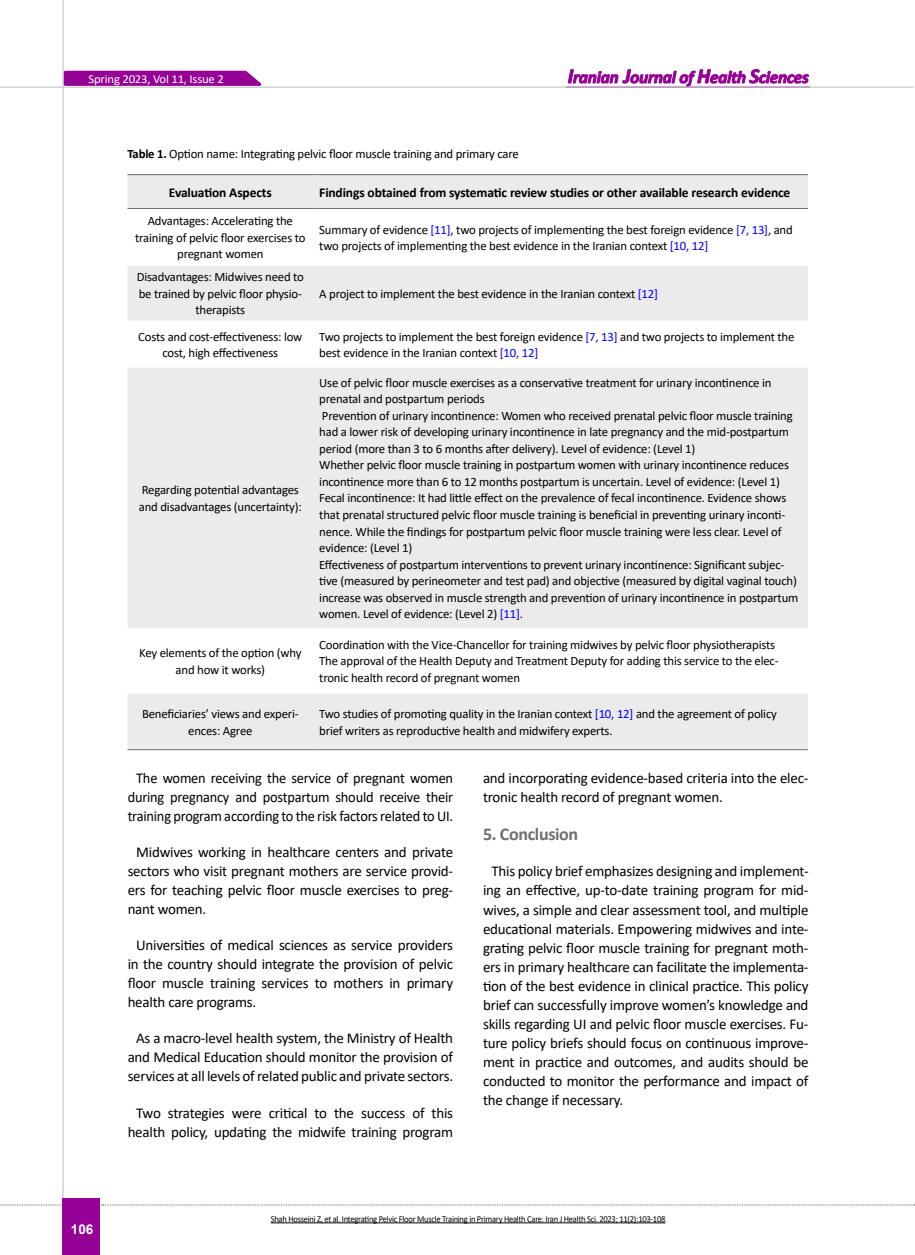
<style>
.page{position:relative;width:915px;height:1255px;background:#fff}
.page>*{position:absolute;margin:0;border:0;box-sizing:border-box;transform-origin:0 0}
.t1{font:700 18px "Calibri";letter-spacing:-.02em;color:#6d6e71}
.t2{font:15px/19px "Calibri";letter-spacing:-.015em;color:#000;text-align:justify}
.t3{font:15px/19px "Calibri";letter-spacing:-.015em;color:#000;text-align:center;scale:.96 1}
.t4{font:700 13.5px "Calibri";letter-spacing:-.01em;color:#000}
.t5{font:700 13.5px "Arial";color:#fff}
.t6{font:12.75px/16.5px "Calibri";letter-spacing:-.015em;color:#000}
.t7{font:12.15px "Calibri";letter-spacing:-.015em;color:#fff;scale:1.05 1}
.t8{font:9px "Calibri";letter-spacing:-.03em;color:#000;scale:.95 1}
.s1{font-weight:700}
.s2{color:#00f}
</style>
<div class="page">
<hr style="left:62px;top:0;width:2px;height:1254px;background:#c2c4c6">
<svg style="left:0;top:1204px;width:62px;height:1px"></svg>
<svg style="left:102px;top:1204px;width:812px;height:1px"></svg>
<svg style="left:62px;top:69px;width:206px;height:18px;background:#aa36aa"></svg>
<div style="left:62px;top:1198px;width:38px;height:56px;background:#950095"></div>
<svg style="left:568px;top:69px;width:240px;height:17px"></svg>
<hr style="left:0;top:87px;width:913px;height:1px;background:#c2c4c6">
<svg style="left:127px;top:175px;width:680px;height:574px;fill:#ebebec"></svg>
<hr style="left:313px;top:749px;width:494px;height:1px;background:#6d6e71">
<hr style="left:127px;top:749px;width:186px;height:1px;background:#6d6e71">
<hr style="left:313px;top:174px;width:494px;height:1px;background:#6d6e71">
<hr style="left:127px;top:174px;width:186px;height:1px;background:#6d6e71">
<hr style="left:313px;top:208px;width:494px;height:1px;background:#6d6e71">
<hr style="left:127px;top:208px;width:186px;height:1px;background:#6d6e71">
<hr style="left:270px;top:1222px;width:395px;height:1px;background:#000">
<p class="t7" style="left:88px;top:70px;width:130px">Spring 2023, Vol 11, Issue 2</p>
<p class="t6" style="left:127px;top:146px;width:393px"><span class="s1">Table 1.</span> Option name: Integrating pelvic floor muscle training and primary care</p>
<p class="t4" style="left:169px;top:182px;width:104px">Evaluation Aspects</p>
<p class="t4" style="left:319px;top:182px;width:472px">Findings obtained from systematic review studies or other available research evidence</p>
<p class="t6" style="left:319px;top:221px;width:475px">Summary of evidence <span class="s2">[11]</span>, two projects of implementing the best foreign evidence <span class="s2">[7, 13]</span>, and two projects of implementing the best evidence in the Iranian context <span class="s2">[10, 12]</span></p>
<p class="t6" style="left:135px;top:213px;width:172px;text-align:center">Advantages: Accelerating the training of pelvic floor exercises to pregnant women</p>
<p class="t6" style="left:137px;top:269px;width:169px;text-align:center">Disadvantages: Midwives need to be trained by pelvic floor physio&shy;therapists</p>
<p class="t6" style="left:138px;top:328px;width:165px;text-align:center">Costs and cost-effectiveness: low cost, high effectiveness</p>
<p class="t6" style="left:139px;top:481px;width:164px">Regarding potential advantages and disadvantages (uncertainty):</p>
<p class="t6" style="left:139px;top:644px;width:164px;text-align:center">Key elements of the option (why and how it works)</p>
<p class="t6" style="left:142px;top:705px;width:158px;text-align:center">Beneficiaries’ views and experi&shy;ences: Agree</p>
<p class="t6" style="left:319px;top:285px;width:340px">A project to implement the best evidence in the Iranian context <span class="s2">[12]</span></p>
<p class="t6" style="left:319px;top:328px;width:476px">Two projects to implement the best foreign evidence <span class="s2">[7, 13]</span> and two projects to implement the best evidence in the Iranian context <span class="s2">[10, 12]</span></p>
<p class="t6" style="left:319px;top:374px;width:480px">Use of pelvic floor muscle exercises as a conservative treatment for urinary incontinence in prenatal and postpartum periods<br>Prevention of urinary incontinence: Women who received prenatal pelvic floor muscle training had a lower risk of developing urinary incontinence in late pregnancy and the mid-postpartum period (more than 3 to 6 months after delivery). Level of evidence: (Level 1)<br>Whether pelvic floor muscle training in postpartum women with urinary incontinence reduces incontinence more than 6 to 12 months postpartum is uncertain. Level of evidence: (Level 1)<br>Fecal incontinence: It had little effect on the prevalence of fecal incontinence. Evidence shows that prenatal structured pelvic floor muscle training is beneficial in preventing urinary inconti&shy;nence. While the findings for postpartum pelvic floor muscle training were less clear. Level of evidence: (Level 1)<br>Effectiveness of postpartum interventions to prevent urinary incontinence: Significant subjec&shy;tive (measured by perineometer and test pad) and objective (measured by digital vaginal touch) increase was observed in muscle strength and prevention of urinary incontinence in postpartum women. Level of evidence: (Level 2) <span class="s2">[11]</span>.</p>
<p class="t6" style="left:319px;top:636px;width:461px">Coordination with the Vice-Chancellor for training midwives by pelvic floor physiotherapists<br>The approval of the Health Deputy and Treatment Deputy for adding this service to the elec&shy;tronic health record of pregnant women</p>
<p class="t6" style="left:319px;top:705px;width:459px">Two studies of promoting quality in the Iranian context <span class="s2">[10, 12]</span> and the agreement of policy brief writers as reproductive health and midwifery experts.</p>
<p class="t5" style="left:71px;top:1219px;width:24px">106</p>
<p class="t3" style="left:128px;top:767px;width:340px">The women receiving the service of pregnant women during pregnancy and postpartum should receive their training program according to the risk factors related to UI.</p>
<p class="t2" style="left:128px;top:842px;width:327px;text-indent:9px">Midwives working in healthcare centers and private sectors who visit pregnant mothers are service provid&shy;ers for teaching pelvic floor muscle exercises to preg&shy;nant women.</p>
<p class="t2" style="left:128px;top:935px;width:327px;text-indent:9px">Universities of medical sciences as service providers in the country should integrate the provision of pelvic floor muscle training services to mothers in primary health care programs.</p>
<p class="t2" style="left:128px;top:1028px;width:327px;text-align:center">As a macro-level health system, the Ministry of Health and Medical Education should monitor the provision of services at all levels of related public and private sectors.</p>
<p class="t2" style="left:128px;top:1102px;width:327px;text-align:center">Two strategies were critical to the success of this health policy, updating the midwife training program</p>
<p class="t2" style="left:483px;top:767px;width:327px">and incorporating evidence-based criteria into the elec&shy;tronic health record of pregnant women.</p>
<h1 class="t1" style="left:483px;top:821px;width:97px">5. Conclusion</h1>
<p class="t2" style="left:483px;top:861px;width:327px;text-indent:9px">This policy brief emphasizes designing and implement&shy;ing an effective, up-to-date training program for mid&shy;wives, a simple and clear assessment tool, and multiple educational materials. Empowering midwives and inte&shy;grating pelvic floor muscle training for pregnant moth&shy;ers in primary healthcare can facilitate the implementa&shy;tion of the best evidence in clinical practice. This policy brief can successfully improve women’s knowledge and skills regarding UI and pelvic floor muscle exercises. Fu&shy;ture policy briefs should focus on continuous improve&shy;ment in practice and outcomes, and audits should be conducted to monitor the performance and impact of the change if necessary.</p>
<p class="t8" style="left:270px;top:1212px;width:417px">Shah Hosseini Z, et al. Integrating Pelvic Floor Muscle Training in Primary Health Care. Iran J Health Sci. 2023; 11(2):103-108</p>
</div>
